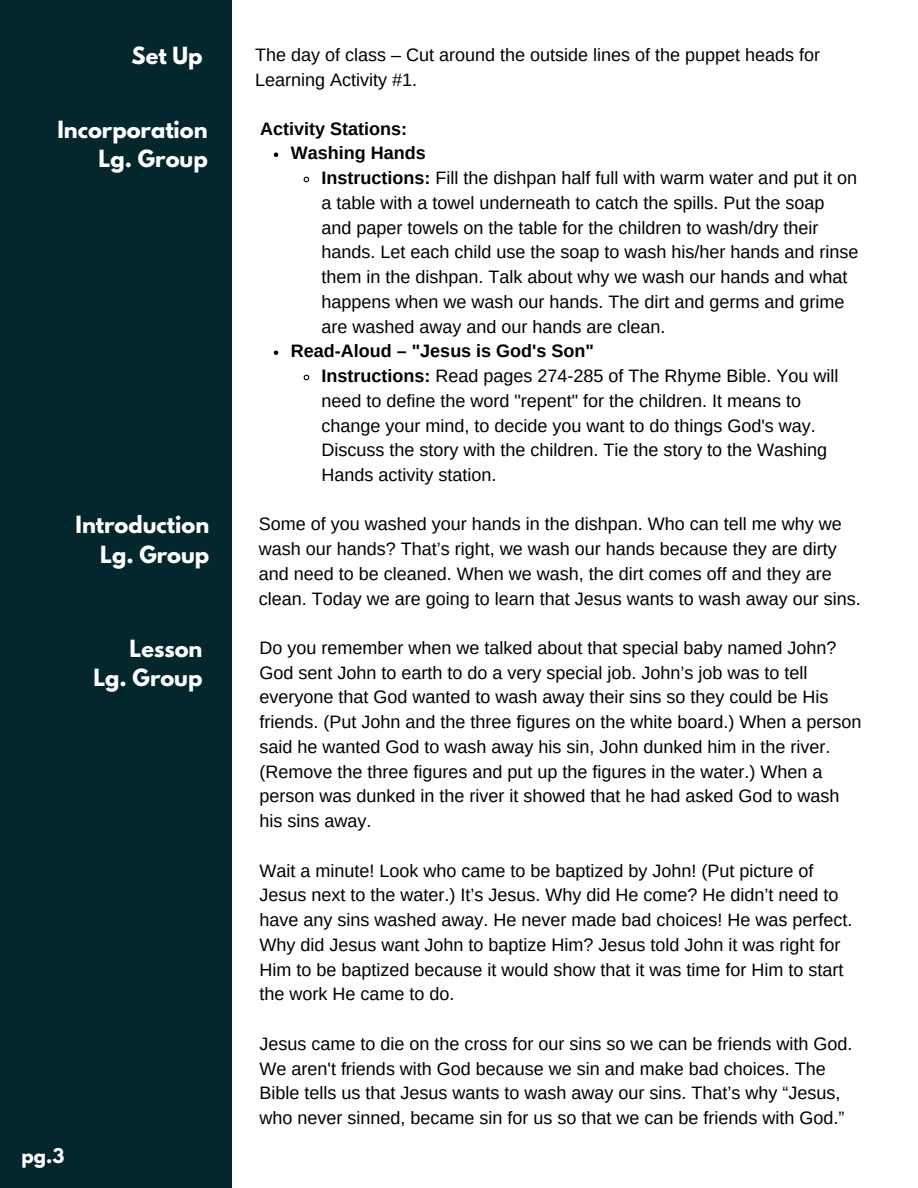
<style>
.page{position:relative;width:918px;height:1188px;background:#fff}
.page>*{position:absolute;margin:0;border:0;box-sizing:border-box;transform-origin:0 0}
.t1{font:700 21px/29.2px "League Spartan";color:#fff;text-align:right}
.t2{font:18px/24.8px "Arimo";color:#000}
.t3{font:700 18px "Arimo";color:#000}
.t4{font:700 18px "League Spartan";color:#fff}
.s1{font-weight:700}
</style>
<div class="page">
<div style="left:0;top:0;width:232px;height:1188px;background:#03272d"></div>
<svg style="left:274px;top:153px;width:4px;height:4px"></svg>
<svg style="left:303px;top:176px;width:7px;height:7px"></svg>
<svg style="left:274px;top:351px;width:4px;height:4px"></svg>
<svg style="left:303px;top:374px;width:7px;height:7px"></svg>
<p class="t1" style="left:132px;top:44px;width:72px">Set Up</p>
<h1 class="t2" style="left:255px;top:42px;width:566px">The day of class – Cut around the outside lines of the puppet heads for<br>Learning Activity #1.</h1>
<p class="t1" style="left:57px;top:117px;width:152px">Incorporation<br>Lg. Group</p>
<h2 class="t3" style="left:260px;top:118px;width:148px">Activity Stations:</h2>
<h1 class="t3" style="left:291px;top:143px;width:136px">Washing Hands</h1>
<p class="t2" style="left:321px;top:165px;width:538px"><span class="s1">Instructions:</span> Fill the dishpan half full with warm water and put it on a table with a towel underneath to catch the spills. Put the soap and paper towels on the table for the children to wash/dry their hands. Let each child use the soap to wash his/her hands and rinse them in the dishpan. Talk about why we wash our hands and what happens when we wash our hands. The dirt and germs and grime are washed away and our hands are clean.</p>
<h1 class="t3" style="left:291px;top:341px;width:305px">Read-Aloud – "Jesus is God's Son"</h1>
<h2 class="t2" style="left:321px;top:363px;width:518px"><span class="s1">Instructions:</span> Read pages 274-285 of The Rhyme Bible. You will need to define the word "repent" for the children. It means to change your mind, to decide you want to do things God's way.<br>Discuss the story with the children. Tie the story to the Washing Hands activity station.</h2>
<p class="t1" style="left:76px;top:513px;width:135px">Introduction<br>Lg. Group</p>
<p class="t2" style="left:259px;top:512px;width:603px">Some of you washed your hands in the dishpan. Who can tell me why we wash our hands? That’s right, we wash our hands because they are dirty and need to be cleaned. When we wash, the dirt comes off and they are clean. Today we are going to learn that Jesus wants to wash away our sins.</p>
<p class="t1" style="left:93px;top:636px;width:111px">Lesson<br>Lg. Group</p>
<h1 class="t2" style="left:260px;top:635px;width:603px">Do you remember when we talked about that special baby named John?<br>God sent John to earth to do a very special job. John’s job was to tell everyone that God wanted to wash away their sins so they could be His friends. (Put John and the three figures on the white board.) When a person said he wanted God to wash away his sin, John dunked him in the river. (Remove the three figures and put up the figures in the water.) When a person was dunked in the river it showed that he had asked God to wash his sins away.</h1>
<p class="t2" style="left:260px;top:858px;width:594px">Wait a minute! Look who came to be baptized by John! (Put picture of Jesus next to the water.) It’s Jesus. Why did He come? He didn’t need to have any sins washed away. He never made bad choices! He was perfect.<br>Why did Jesus want John to baptize Him? Jesus told John it was right for Him to be baptized because it would show that it was time for Him to start the work He came to do.</p>
<p class="t2" style="left:260px;top:1031px;width:594px">Jesus came to die on the cross for our sins so we can be friends with God.<br>We aren't friends with God because we sin and make bad choices. The Bible tells us that Jesus wants to wash away our sins. That’s why “Jesus, who never sinned, became sin for us so that we can be friends with God.”</p>
<p class="t4" style="left:22px;top:1146px;width:44px">pg.3</p>
</div>
